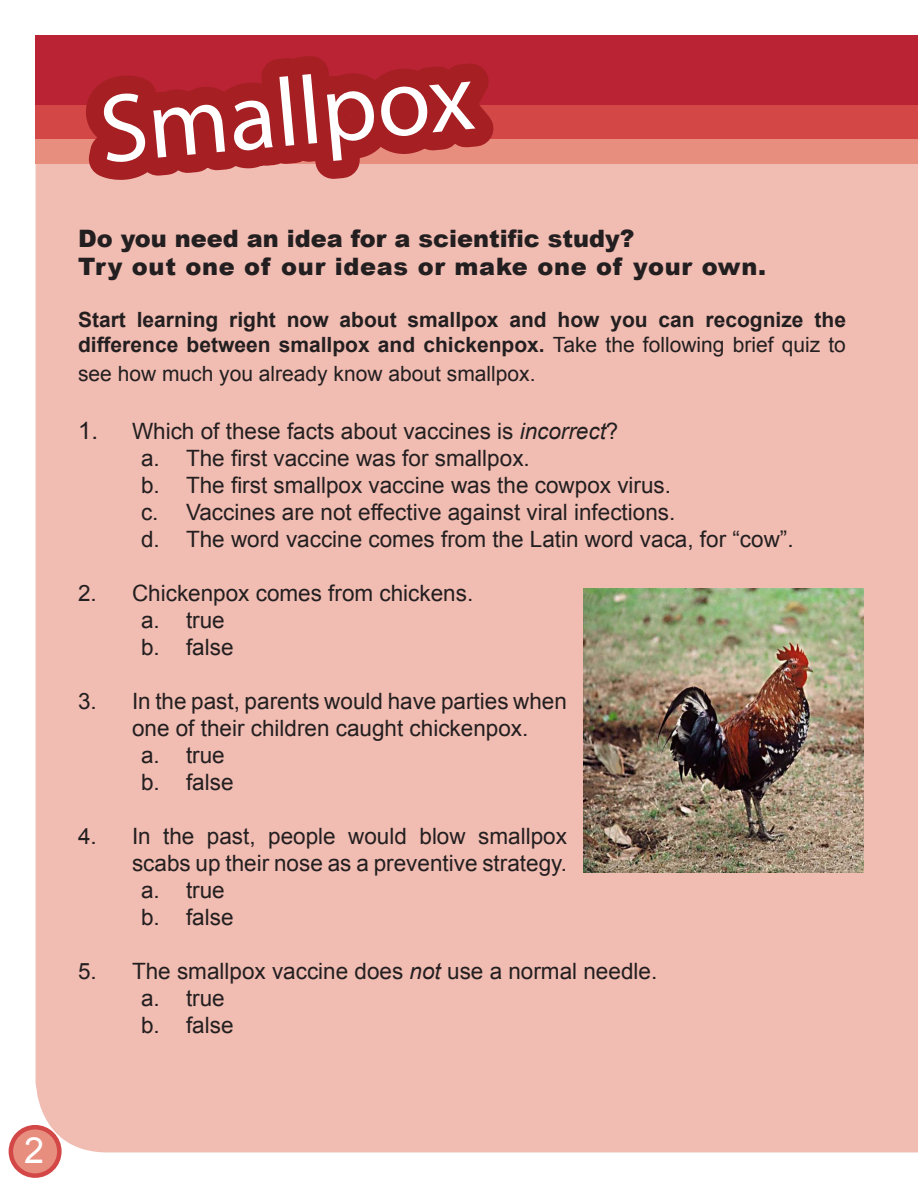
<style>
.page{position:relative;width:918px;height:1188px;background:#fff}
.page>*{position:absolute;margin:0;border:0;box-sizing:border-box;transform-origin:0 0}
.t1{font:97.5px "Myriad Pro";color:#fff}
.t2{font:36px "Arial";color:#fff}
.t3{font:900 24px "Arial";letter-spacing:.03em;color:#231f20}
.t4{font:900 24px "Arial";color:#231f20}
.t5{font:22.5px "Arial";color:#231f20}
.t6{font:700 21px/25.2px "Arial";color:#231f20}
.t7{font:21px "Arial";color:#231f20}
.s1{font-weight:400}
.s2{font-size:24px}
.s3{font-style:italic}
</style>
<div class="page">
<div style="left:36px;top:164px;width:882px;height:988px;background:#f1bcb2"></div>
<div style="left:36px;top:36px;width:882px;height:89px;background:#b92334"></div>
<div style="left:36px;top:125px;width:882px;height:39px;background:#e88e7e"></div>
<div style="left:36px;top:105px;width:882px;height:33px;background:#d34747"></div>
<div style="left:11px;top:1127px;width:48px;height:49px;background:#e88e7e;border-radius:50%"></div>
<div style="left:9px;top:1125px;width:53px;height:53px;border:4px solid #d34747;border-radius:50%"></div>
<svg style="left:58px;top:35px;width:488px;height:167px"></svg>
<img style="left:584px;top:589px;width:280px;height:283px">
<p class="t1" style="left:95px;top:69px;width:377px;rotate:-5deg">Smallpox</p>
<p class="t4" style="left:78px;top:221px;width:558px">Do you need an idea for a scientific study?</p>
<p class="t3" style="left:78px;top:249px;width:690px">Try out one of our ideas or make one of your own.</p>
<p class="t6" style="left:78px;top:308px;width:770px">Start learning right now about smallpox and how you can recognize the difference between smallpox and chickenpox. <span class="s1">Take the following brief quiz to</span></p>
<p class="t7" style="left:78px;top:360px;width:459px">see how much you already know about smallpox.</p>
<p class="t5" style="left:78px;top:416px;width:542px"><span class="s2">1.</span> Which of these facts about vaccines is <span class="s3">incorrect</span>?</p>
<p class="t5" style="left:141px;top:443px;width:390px">a. The first vaccine was for smallpox.</p>
<p class="t5" style="left:141px;top:470px;width:532px">b. The first smallpox vaccine was the cowpox virus.</p>
<p class="t5" style="left:141px;top:497px;width:536px">c. Vaccines are not effective against viral infections.</p>
<p class="t5" style="left:141px;top:524px;width:654px">d. The word vaccine comes from the Latin word vaca, for “cow”.</p>
<p class="t5" style="left:78px;top:578px;width:397px">2. Chickenpox comes from chickens.</p>
<p class="t5" style="left:141px;top:605px;width:85px">a. true</p>
<p class="t5" style="left:141px;top:632px;width:94px">b. false</p>
<p class="t5" style="left:78px;top:686px;width:490px">3. In the past, parents would have parties when</p>
<p class="t5" style="left:132px;top:713px;width:398px">one of their children caught chickenpox.</p>
<p class="t5" style="left:141px;top:740px;width:85px">a. true</p>
<p class="t5" style="left:141px;top:767px;width:94px">b. false</p>
<p class="t5" style="left:78px;top:821px;width:490px">4. In the past, people would blow smallpox</p>
<p class="t5" style="left:132px;top:848px;width:437px">scabs up their nose as a preventive strategy.</p>
<p class="t5" style="left:141px;top:875px;width:85px">a. true</p>
<p class="t5" style="left:141px;top:902px;width:94px">b. false</p>
<p class="t5" style="left:78px;top:956px;width:581px">5. The smallpox vaccine does <span class="s3">not</span> use a normal needle.</p>
<p class="t5" style="left:141px;top:983px;width:85px">a. true</p>
<p class="t5" style="left:141px;top:1010px;width:94px">b. false</p>
<p class="t2" style="left:24px;top:1127px;width:22px">2</p>
</div>
